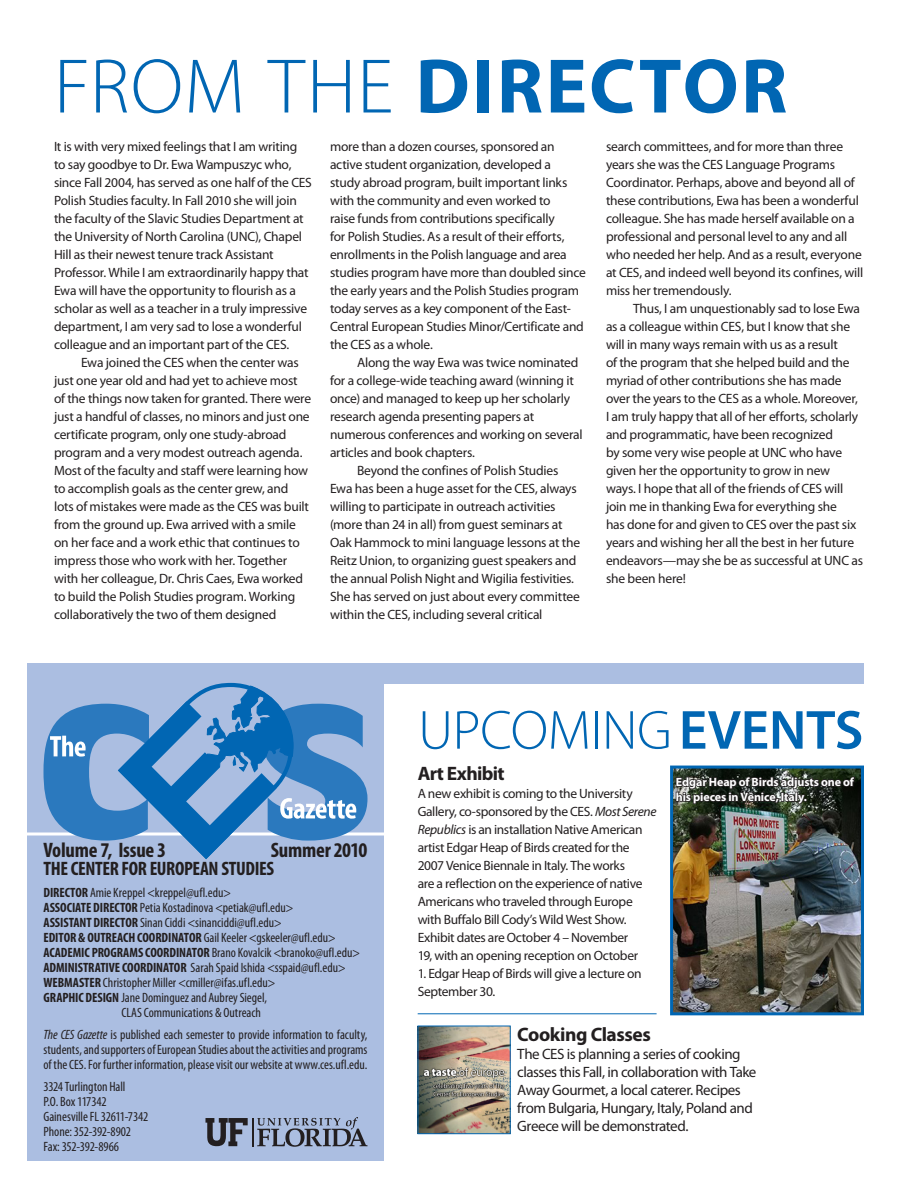
<style>
.page{position:relative;width:918px;height:1188px;background:#fff}
.page>*{position:absolute;margin:0;border:0;box-sizing:border-box;transform-origin:0 0}
.t1{font:300 78px "Myriad Pro";letter-spacing:.015em;color:#0166b3}
.t2{font:700 78px "Myriad Pro";color:#0166b3}
.header_1{font:300 55.5px "Myriad Pro";letter-spacing:-.005em;color:#0166b3}
.t3{font:700 condensed 21px "Myriad Pro";letter-spacing:-.01em;color:#231f20}
.t4{font:700 condensed 19.5px "Myriad Pro";letter-spacing:-.02em;color:#231f20}
.rule_above{font:700 19.5px "Myriad Pro";letter-spacing:-.025em;color:#231f20}
.t5{font:15px/18px "Myriad Pro";letter-spacing:-.03em;color:#231f20}
.t6{font:13.5px/18px "Myriad Pro";letter-spacing:-.02em;color:#231f20}
.t7{font:condensed 13.5px/15px "Myriad Pro";letter-spacing:-.005em;color:#231f20}
.t8{font:700 condensed 13.5px "Myriad Pro";letter-spacing:-.01em;color:#231f20}
.t9{font:700 12px/15px "Myriad Pro";letter-spacing:-.005em;color:#fff}
.s1{font-weight:700}
.s2{font-style:italic}
.s3{font-weight:600}
</style>
<div class="page">
<hr style="left:418px;top:1013px;width:239px;height:1px;background:#0166b3">
<div style="left:27px;top:663px;width:837px;height:20px;background:#abbee1"></div>
<img style="left:674px;top:826px;width:186px;height:185px">
<div style="left:670px;top:766px;width:194px;height:249px;border:3px solid #0166b3"></div>
<img style="left:670px;top:765px;width:193px;height:61px">
<div style="left:27px;top:663px;width:357px;height:497px;background:#abbee1"></div>
<svg style="left:27px;top:832px;width:357px;height:4px"></svg>
<svg style="left:206px;top:1117px;width:162px;height:30px"></svg>
<svg style="left:43px;top:704px;width:324px;height:137px;fill:#2b79be"></svg>
<svg style="left:50px;top:736px;width:36px;height:21px"></svg>
<svg style="left:118px;top:683px;width:238px;height:176px"></svg>
<img style="left:420px;top:1028px;width:89px;height:104px">
<div style="left:418px;top:1026px;width:93px;height:108px;border:1px solid #0166b3"></div>
<p class="t1" style="left:54px;top:44px;width:460px">FROM THE <span class="s1">Direct</span></p>
<p class="t2" style="left:683px;top:43px;width:89px">or</p>
<p class="t6" style="left:54px;top:138px;width:259px">It is with very mixed feelings that I am writing to say goodbye to Dr. Ewa Wampuszyc who, since Fall 2004, has served as one half of the CES Polish Studies faculty. In Fall 2010 she will join the faculty of the Slavic Studies Department at the University of North Carolina (UNC), Chapel Hill as their newest tenure track Assistant Professor. While I am extraordinarily happy that Ewa will have the opportunity to flourish as a scholar as well as a teacher in a truly impressive department, I am very sad to lose a wonderful colleague and an important part of the CES.</p>
<p class="t6" style="left:54px;top:354px;width:259px;text-indent:27px">Ewa joined the CES when the center was just one year old and had yet to achieve most of the things now taken for granted. There were just a handful of classes, no minors and just one certificate program, only one study-abroad program and a very modest outreach agenda.<br>Most of the faculty and staff were learning how to accomplish goals as the center grew, and lots of mistakes were made as the CES was built from the ground up. Ewa arrived with a smile on her face and a work ethic that continues to impress those who work with her. Together with her colleague, Dr. Chris Caes, Ewa worked to build the Polish Studies program. Working collaboratively the two of them designed</p>
<p class="t6" style="left:330px;top:138px;width:257px">more than a dozen courses, sponsored an active student organization, developed a<br>study abroad program, built important links with the community and even worked to<br>raise funds from contributions specifically<br>for Polish Studies. As a result of their efforts, enrollments in the Polish language and area studies program have more than doubled since the early years and the Polish Studies program today serves as a key component of the East-Central European Studies Minor/Certificate and the CES as a whole.</p>
<p class="t6" style="left:330px;top:354px;width:254px;text-indent:27px">Along the way Ewa was twice nominated for a college-wide teaching award (winning it once) and managed to keep up her scholarly research agenda presenting papers at numerous conferences and working on several articles and book chapters.</p>
<p class="t6" style="left:330px;top:462px;width:252px;text-indent:27px">Beyond the confines of Polish Studies Ewa has been a huge asset for the CES, always willing to participate in outreach activities (more than 24 in all) from guest seminars at Oak Hammock to mini language lessons at the Reitz Union, to organizing guest speakers and the annual Polish Night and Wigilia festivities.<br>She has served on just about every committee within the CES, including several critical</p>
<p class="t6" style="left:606px;top:138px;width:259px">search committees, and for more than three years she was the CES Language Programs Coordinator. Perhaps, above and beyond all of these contributions, Ewa has been a wonderful colleague. She has made herself available on a professional and personal level to any and all who needed her help. And as a result, everyone at CES, and indeed well beyond its confines, will miss her tremendously.</p>
<p class="t6" style="left:606px;top:300px;width:259px;text-indent:27px">Thus, I am unquestionably sad to lose Ewa as a colleague within CES, but I know that she will in many ways remain with us as a result<br>of the program that she helped build and the myriad of other contributions she has made over the years to the CES as a whole. Moreover, I am truly happy that all of her efforts, scholarly and programmatic, have been recognized<br>by some very wise people at UNC who have given her the opportunity to grow in new ways. I hope that all of the friends of CES will join me in thanking Ewa for everything she<br>has done for and given to CES over the past six years and wishing her all the best in her future endeavors—may she be as successful at UNC as she been here!</p>
<p class="t3" style="left:44px;top:837px;width:180px">Volume 7, Issue 3 S</p>
<p class="t3" style="left:279px;top:837px;width:90px">ummer 2010</p>
<p class="t4" style="left:44px;top:857px;width:219px">THE CENTER FOR EU ROPEAN STU DIES</p>
<p class="t7" style="left:44px;top:885px;width:189px"><span class="s1">DIRECTOR</span> Amie Kreppel &lt;kreppel@ufl.edu&gt;</p>
<p class="t7" style="left:44px;top:900px;width:252px"><span class="s1">ASSOCIATE DIRECTOR</span> Petia Kostadinova &lt;petiak@ufl.edu&gt;</p>
<p class="t8" style="left:44px;top:914px;width:13px">ASSIST</p>
<p class="t7" style="left:73px;top:915px;width:210px"><span class="s1">ANT DIRECTOR</span> Sinan Ciddi &lt;sinanciddi@ufl.edu&gt;</p>
<p class="t7" style="left:44px;top:930px;width:294px"><span class="s1">EDITOR &amp; OUTREACH COORDINATOR</span> Gail Keeler &lt;gskeeler@ufl.edu&gt;</p>
<p class="t7" style="left:44px;top:945px;width:318px"><span class="s1">ACADEMIC PROGRAMS COORDINATOR</span> Brano Kovalcik &lt;branoko@ufl.edu&gt;</p>
<p class="t8" style="left:44px;top:959px;width:92px">ADMINISTRATIVE Coord</p>
<p class="t7" style="left:153px;top:960px;width:194px"><span class="s1">inator</span> Sarah Spaid Ishida &lt;sspaid@ufl.edu&gt;</p>
<p class="t7" style="left:44px;top:975px;width:234px"><span class="s1">WEBMASTER</span> Christopher Miller &lt;cmiller@ifas.ufl.edu&gt;</p>
<p class="t7" style="left:122px;top:990px;width:147px;text-indent:-78px"><span class="s1">GRAPHIC DESIGN</span> Jane Dominguez and Aubrey Siegel,<br>CLAS Communications &amp; Outreach</p>
<p class="t7" style="left:44px;top:1027px;width:325px;text-align:justify"><span class="s2">The CES Gazette</span> is published each semester to provide information to faculty, students, and supporters of European Studies about the activities and programs of the CES. For further information, please visit our website at www.ces.ufl.edu.</p>
<p class="t7" style="left:44px;top:1078px;width:106px">3324 Turlington Hall<br>P.O. Box 117342<br>Gainesville FL 32611-7342<br>Phone: 352-392-8902<br>Fax: 352-392-8966</p>
<p class="header_1" style="left:418px;top:700px;width:447px">UPCOMING <span class="s3">EVENTS</span></p>
<p class="t9" style="left:676px;top:775px;width:180px">Edgar Heap of Birds adjusts one of his pieces in Venice, Italy.</p>
<p class="rule_above" style="left:418px;top:763px;width:89px">Art Exhibit</p>
<p class="t6" style="left:418px;top:785px;width:240px">A new exhibit is coming to the University Gallery, co-sponsored by the CES. <span class="s2">Most Serene Republics</span> is an installation Native American artist Edgar Heap of Birds created for the 2007 Venice Biennale in Italy. The works<br>are a reflection on the experience of native Americans who traveled through Europe with Buffalo Bill Cody’s Wild West Show.<br>Exhibit dates are October 4 – November<br>19, with an opening reception on October</p>
<p class="t6" style="left:418px;top:965px;width:226px">1. Edgar Heap of Birds will give a lecture on<br>September 30.</p>
<p class="rule_above" style="left:517px;top:1024px;width:135px">Cooking Classes</p>
<p class="t5" style="left:517px;top:1045px;width:241px">The CES is planning a series of cooking classes this Fall, in collaboration with Take Away Gourmet, a local caterer. Recipes from Bulgaria, Hungary, Italy, Poland and Greece will be demonstrated.</p>
</div>
